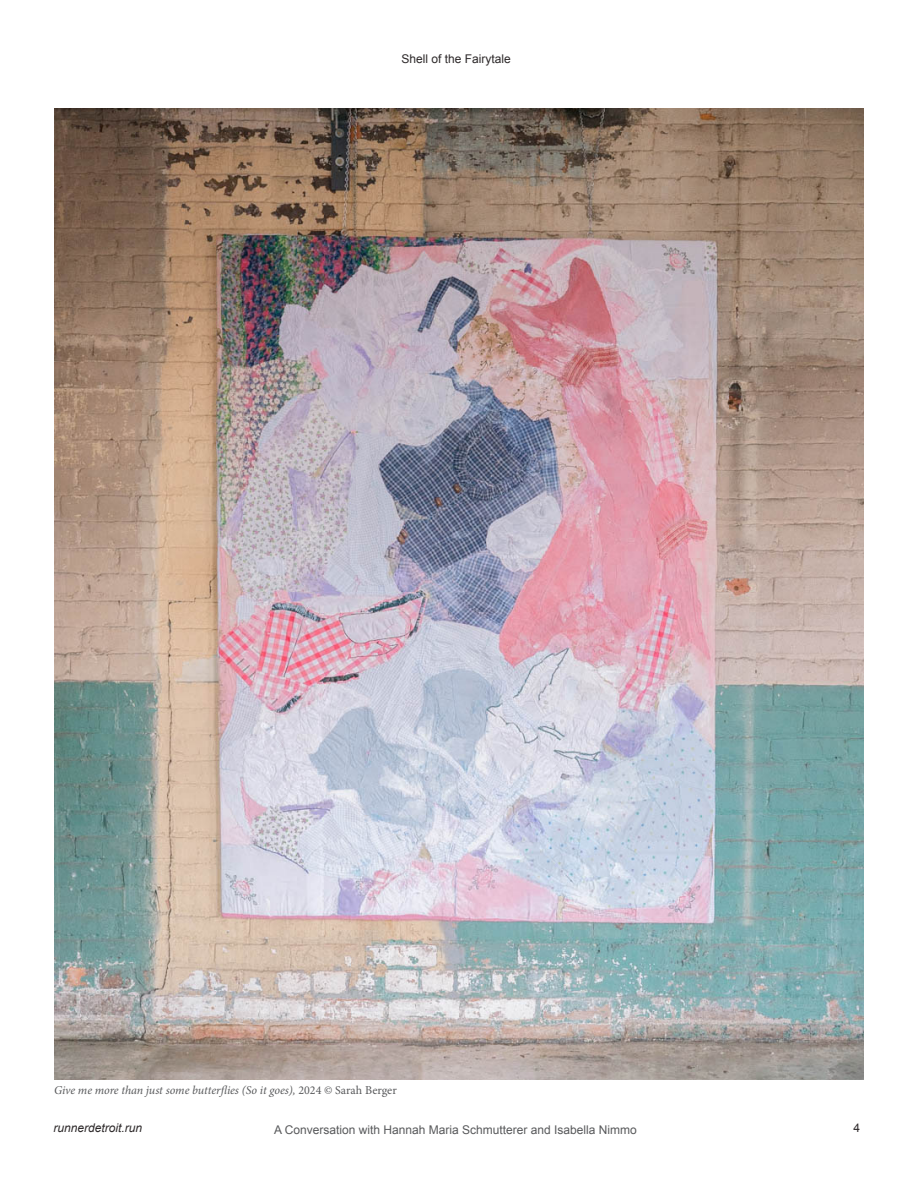
<style>
.page{position:relative;width:918px;height:1188px;background:#fff}
.page>*{position:absolute;margin:0;border:0;box-sizing:border-box;transform-origin:0 0}
.t1{font:italic 12px "Minion Pro";letter-spacing:-.01em;color:#58595b}
.t2{font:12px "Arial";color:#58595b}
.t3{font:12px "Arial";color:#2d292a}
.t4{font:italic 12px "Arial";color:#2d292a}
.s1{font-style:normal}
</style>
<div class="page">
<img style="left:54px;top:108px;width:810px;height:972px">
<p class="t3" style="left:402px;top:51px;width:111px">Shell of the Fairytale</p>
<p class="t1" style="left:54px;top:1082px;width:344px">Give me more than just some butterflies (So it goes), <span class="s1">2024 © Sarah Berger</span></p>
<p class="t4" style="left:53px;top:1120px;width:90px">runnerdetroit.run</p>
<p class="t3" style="left:853px;top:1119px;width:8px">4</p>
<p class="t2" style="left:274px;top:1122px;width:364px">A Conversation with Hannah Maria Schmutterer and Isabella Nimmo</p>
</div>
